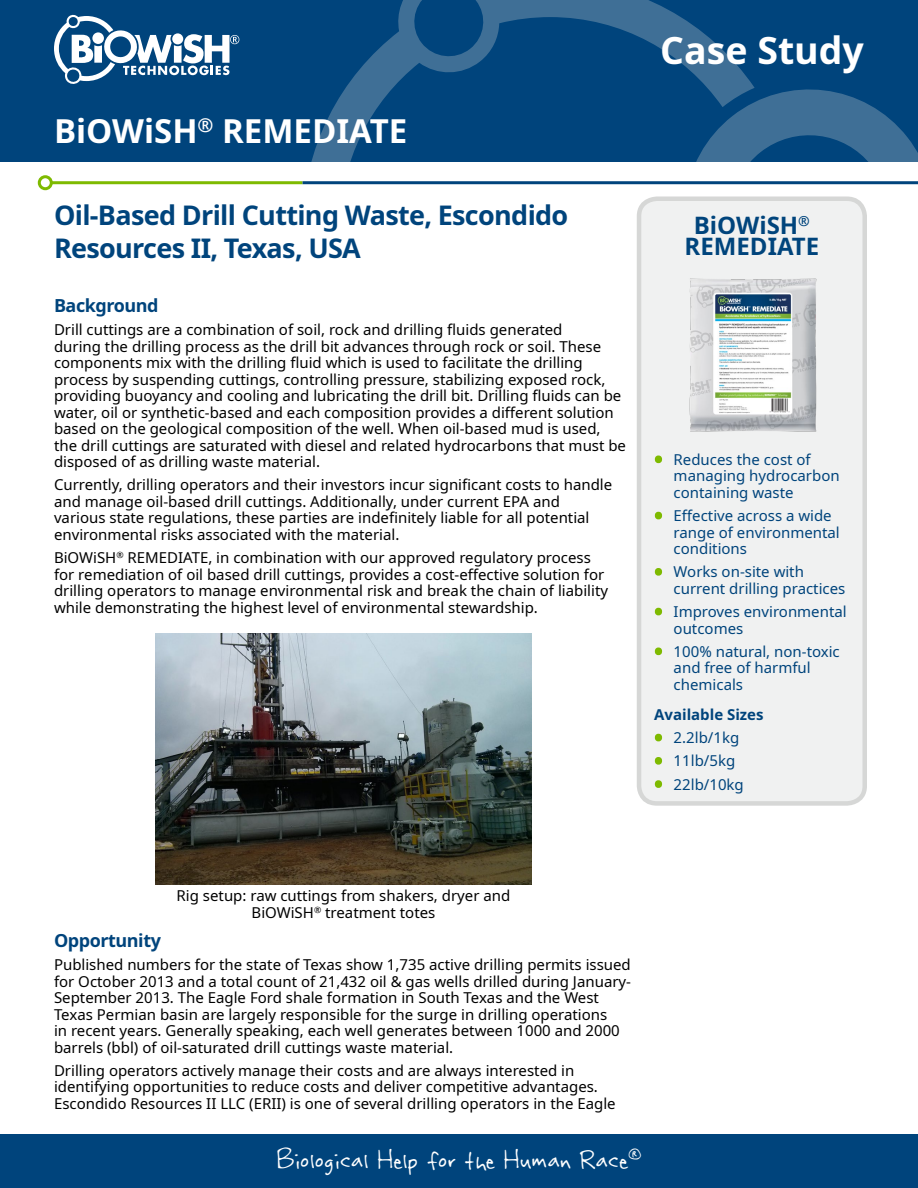
<style>
.page{position:relative;width:918px;height:1188px;background:#fff}
.page>*{position:absolute;margin:0;border:0;box-sizing:border-box;transform-origin:0 0}
.t1{font:700 37.5px "Noto Sans";color:#fff}
.t2{font:700 33px "Noto Sans";color:#fff}
.t3{font:30px "Rabiohead";color:#fff}
.t4{font:700 27px/32.4px "Noto Sans";letter-spacing:-.025em;color:#00447c}
.t5{font:700 24px/21px "Noto Sans";color:#00447c;text-align:center}
.t6{font:700 18px "Noto Sans";letter-spacing:-.025em;color:#00447c}
.t7{font:15px/16.5px "Noto Sans";color:#000}
.t8{font:15px/16.5px "Noto Sans";color:#00447c}
.t9{font:700 15px "Noto Sans";color:#00447c}
.s1{font-weight:700;color:#7eba00}
</style>
<div class="page">
<div style="left:0;top:0;width:918px;height:162px;background:#00447c"></div>
<svg style="left:54px;top:15px;width:185px;height:69px"></svg>
<svg style="left:311px;top:0;width:433px;height:162px"></svg>
<svg style="left:669px;top:74px;width:249px;height:88px"></svg>
<div style="left:0;top:1134px;width:918px;height:54px;background:#00447c"></div>
<hr style="left:51px;top:181px;width:252px;height:3px;background:#7eba00">
<div style="left:38px;top:175px;width:15px;height:15px;border:3px solid #7eba00;border-radius:50%"></div>
<hr style="left:303px;top:181px;width:615px;height:3px;background:#00447c">
<div style="left:639px;top:199px;width:226px;height:604px;background:#f0f1f1;border-radius:18px"></div>
<div style="left:637px;top:196px;width:230px;height:610px;border:4px solid #d6d7d6;border-radius:18px"></div>
<svg style="left:654px;top:455px;width:9px;height:9px"></svg>
<svg style="left:654px;top:511px;width:9px;height:9px"></svg>
<svg style="left:654px;top:568px;width:9px;height:8px"></svg>
<svg style="left:654px;top:607px;width:9px;height:9px"></svg>
<svg style="left:654px;top:647px;width:9px;height:9px"></svg>
<svg style="left:654px;top:733px;width:9px;height:9px"></svg>
<svg style="left:654px;top:757px;width:9px;height:8px"></svg>
<svg style="left:654px;top:780px;width:9px;height:8px"></svg>
<img style="left:155px;top:633px;width:377px;height:252px">
<img style="left:689px;top:278px;width:128px;height:154px">
<h2 class="t2" style="left:54px;top:108px;width:355px">BiOWiSH<sup>®</sup> REMEDIATE</h2>
<h3 class="t4" style="left:54px;top:200px;width:516px">Oil-Based Drill Cutting Waste, Escondido<br>Resources II, Texas, USA</h3>
<p class="t6" style="left:54px;top:293px;width:106px">Background</p>
<p class="t7" style="left:54px;top:322px;width:574px">Drill cuttings are a combination of soil, rock and drilling fluids generated<br>during the drilling process as the drill bit advances through rock or soil. These components mix with the drilling fluid which is used to facilitate the drilling process by suspending cuttings, controlling pressure, stabilizing exposed rock, providing buoyancy and cooling and lubricating the drill bit. Drilling fluids can be water, oil or synthetic-based and each composition provides a different solution based on the geological composition of the well. When oil-based mud is used, the drill cuttings are saturated with diesel and related hydrocarbons that must be disposed of as drilling waste material.</p>
<p class="t7" style="left:54px;top:477px;width:560px">Currently, drilling operators and their investors incur significant costs to handle and manage oil-based drill cuttings. Additionally, under current EPA and various state regulations, these parties are indefinitely liable for all potential environmental risks associated with the material.</p>
<p class="t7" style="left:54px;top:550px;width:556px">BiOWiSH<sup>®</sup> REMEDIATE, in combination with our approved regulatory process for remediation of oil based drill cuttings, provides a cost-effective solution for drilling operators to manage environmental risk and break the chain of liability while demonstrating the highest level of environmental stewardship.</p>
<h1 class="t1" style="left:660px;top:24px;width:205px">Case Study</h1>
<h3 class="t5" style="left:685px;top:216px;width:136px">BiOWiSH<sup>®<br></sup>REMEDIATE</h3>
<p class="t8" style="left:674px;top:451px;width:168px;text-indent:-18px"><span class="s1">•</span> Reduces the cost of managing hydrocarbon containing waste</p>
<p class="t8" style="left:674px;top:508px;width:168px;text-indent:-18px"><span class="s1">•</span> Effective across a wide range of environmental conditions</p>
<p class="t8" style="left:674px;top:564px;width:173px;text-indent:-18px"><span class="s1">•</span> Works on-site with current drilling practices</p>
<p class="t8" style="left:674px;top:604px;width:175px;text-indent:-18px"><span class="s1">•</span> Improves environmental outcomes</p>
<p class="t8" style="left:674px;top:643px;width:168px;text-indent:-18px"><span class="s1">•</span> 100% natural, non-toxic and free of harmful chemicals</p>
<p class="t9" style="left:654px;top:704px;width:111px">Available Sizes</p>
<p class="t8" style="left:656px;top:730px;width:85px"><span class="s1">•</span> 2.2lb/1kg</p>
<p class="t8" style="left:656px;top:753px;width:81px"><span class="s1">•</span> 11lb/5kg</p>
<p class="t8" style="left:656px;top:776px;width:90px"><span class="s1">•</span> 22lb/10kg</p>
<p class="t7" style="left:177px;top:888px;width:335px;text-align:center">Rig setup: raw cuttings from shakers, dryer and<br>BiOWiSH<sup>®</sup> treatment totes</p>
<p class="t6" style="left:54px;top:928px;width:108px">Opportunity</p>
<p class="t7" style="left:54px;top:957px;width:579px">Published numbers for the state of Texas show 1,735 active drilling permits issued for October 2013 and a total count of 21,432 oil &amp; gas wells drilled during January-September 2013. The Eagle Ford shale formation in South Texas and the West Texas Permian basin are largely responsible for the surge in drilling operations<br>in recent years. Generally speaking, each well generates between 1000 and 2000 barrels (bbl) of oil-saturated drill cuttings waste material.</p>
<p class="t7" style="left:54px;top:1062px;width:563px">Drilling operators actively manage their costs and are always interested in identifying opportunities to reduce costs and deliver competitive advantages.<br>Escondido Resources II LLC (ERII) is one of several drilling operators in the Eagle</p>
<h3 class="t3" style="left:277px;top:1142px;width:366px">Biological Help for the Human Race<sup>®</sup></h3>
</div>
